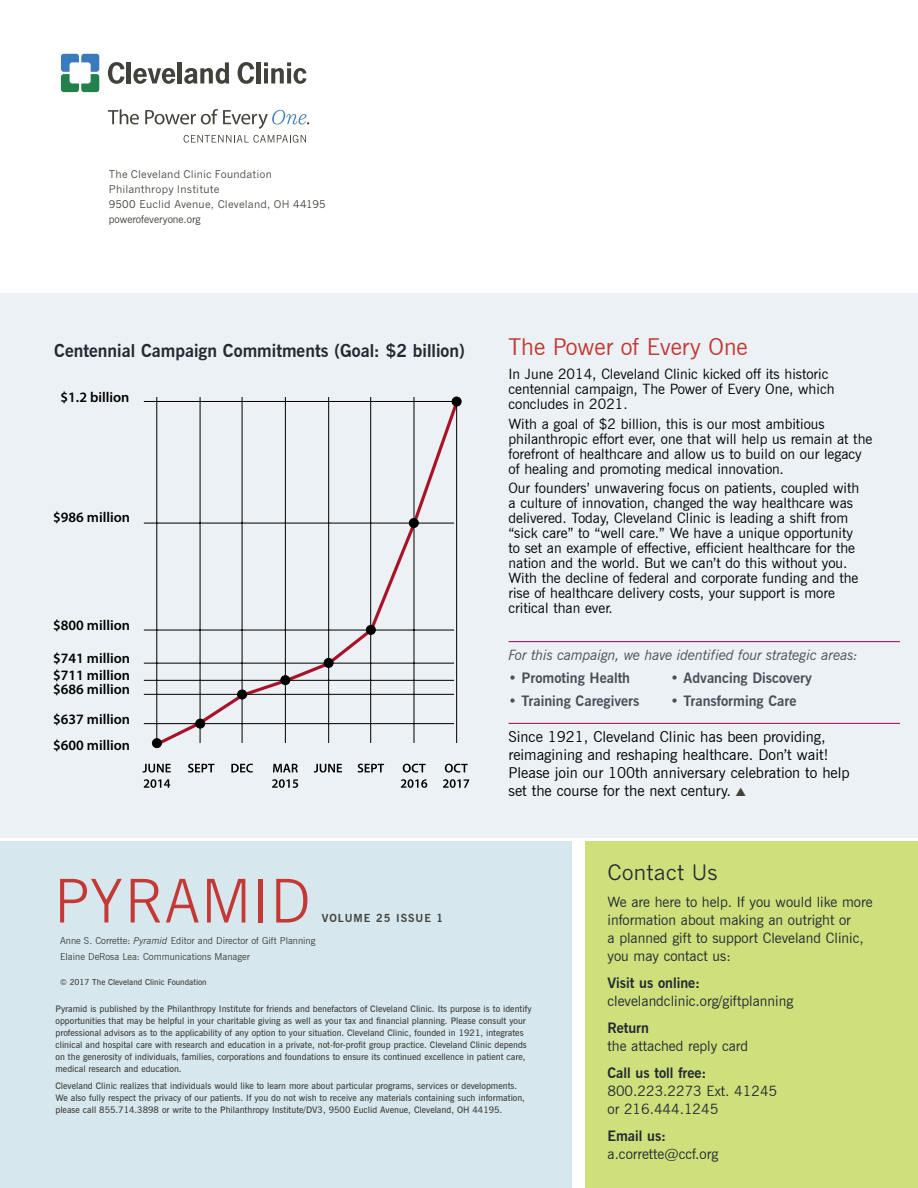
<style>
.page{position:relative;width:918px;height:1188px;background:#fff}
.page>*{position:absolute;margin:0;border:0;box-sizing:border-box;transform-origin:0 0}
.t1{font:300 60.45px "News Gothic BT";letter-spacing:.015em;color:#c43835}
.t2{font:23.25px "News Gothic BT";color:#c43835}
.t3{font:21px "News Gothic";color:#212a32}
.t4{font:700 17.55px "News Gothic BT";color:#212a32}
.t5{font:15px/18px "News Gothic BT";color:#000}
.t6{font:600 14.4px "Myriad Pro";color:#000}
.t7{font:14.25px/15px "News Gothic BT";color:#000}
.t8{font:14.25px/18px "News Gothic BT";color:#212a32}
.t9{font:700 14.25px "News Gothic BT";color:#474f58}
.t10{font:italic 14.25px "News Gothic BT";letter-spacing:-.015em;color:#474f58}
.t11{font:700 14.25px "News Gothic BT";color:#212a32}
.t12{font:700 10.95px "News Gothic BT";letter-spacing:.09em;color:#42413b}
.t13{font:10.5px/15px "News Gothic";letter-spacing:.015em;color:#42413b}
.t14{font:10.5px "News Gothic BT";color:#42413b}
.t15{font:9.6px/16.5px "News Gothic BT";color:#42413b}
.t16{font:600 9px/12px "News Gothic BT";color:#42413b}
.t17{font:600 8.25px "News Gothic BT";color:#42413b}
.s1{color:#42413b}
.s2{font-style:italic}
</style>
<div class="page">
<div style="left:0;top:294px;width:918px;height:544px;background:#ebf1f4"></div>
<div style="left:585px;top:842px;width:333px;height:346px;background:#cedf7b"></div>
<div style="left:0;top:842px;width:572px;height:346px;background:#d6e8ee"></div>
<svg style="left:184px;top:135px;width:122px;height:8px"></svg>
<svg style="left:61px;top:54px;width:38px;height:38px"></svg>
<svg style="left:108px;top:62px;width:17px;height:22px"></svg>
<hr style="left:127px;top:62px;width:4px;height:21px;background:#42413b">
<svg style="left:133px;top:68px;width:42px;height:16px"></svg>
<hr style="left:178px;top:62px;width:4px;height:21px;background:#42413b">
<svg style="left:238px;top:62px;width:16px;height:22px"></svg>
<hr style="left:257px;top:62px;width:4px;height:21px;background:#42413b">
<svg style="left:264px;top:62px;width:43px;height:22px"></svg>
<svg style="left:184px;top:62px;width:45px;height:22px"></svg>
<svg style="left:108px;top:109px;width:31px;height:15px"></svg>
<svg style="left:145px;top:109px;width:164px;height:20px"></svg>
<hr style="left:508px;top:641px;width:392px;height:1px;background:#a7005f">
<hr style="left:508px;top:723px;width:392px;height:1px;background:#a7005f">
<svg style="left:153px;top:397px;width:307px;height:352px"></svg>
<svg style="left:143px;top:764px;width:28px;height:9px"></svg>
<svg style="left:188px;top:764px;width:26px;height:9px"></svg>
<svg style="left:231px;top:764px;width:22px;height:9px"></svg>
<svg style="left:273px;top:764px;width:25px;height:8px"></svg>
<svg style="left:314px;top:764px;width:28px;height:9px"></svg>
<svg style="left:358px;top:764px;width:26px;height:9px"></svg>
<svg style="left:403px;top:764px;width:23px;height:9px"></svg>
<svg style="left:445px;top:764px;width:23px;height:9px"></svg>
<svg style="left:144px;top:779px;width:26px;height:9px"></svg>
<svg style="left:272px;top:779px;width:26px;height:9px"></svg>
<svg style="left:401px;top:779px;width:26px;height:9px"></svg>
<svg style="left:443px;top:779px;width:26px;height:9px"></svg>
<div style="left:452px;top:397px;width:9px;height:9px;background:#000;border-radius:50%"></div>
<div style="left:452px;top:397px;width:10px;height:9px;border:1px solid #000;border-radius:50%"></div>
<div style="left:409px;top:519px;width:9px;height:9px;background:#000;border-radius:50%"></div>
<div style="left:409px;top:518px;width:10px;height:10px;border:1px solid #000;border-radius:50%"></div>
<div style="left:366px;top:625px;width:9px;height:9px;background:#000;border-radius:50%"></div>
<div style="left:366px;top:625px;width:10px;height:10px;border:1px solid #000;border-radius:50%"></div>
<div style="left:324px;top:658px;width:9px;height:9px;background:#000;border-radius:50%"></div>
<div style="left:324px;top:658px;width:10px;height:10px;border:1px solid #000;border-radius:50%"></div>
<div style="left:281px;top:676px;width:9px;height:9px;background:#000;border-radius:50%"></div>
<div style="left:280px;top:675px;width:10px;height:10px;border:1px solid #000;border-radius:50%"></div>
<div style="left:238px;top:690px;width:9px;height:9px;background:#000;border-radius:50%"></div>
<div style="left:237px;top:690px;width:10px;height:9px;border:1px solid #000;border-radius:50%"></div>
<div style="left:196px;top:719px;width:9px;height:9px;background:#000;border-radius:50%"></div>
<div style="left:195px;top:719px;width:10px;height:10px;border:1px solid #000;border-radius:50%"></div>
<div style="left:152px;top:739px;width:9px;height:9px;background:#000;border-radius:50%"></div>
<div style="left:152px;top:738px;width:10px;height:10px;border:1px solid #000;border-radius:50%"></div>
<hr style="left:144px;top:401px;width:310px;height:1px;background:#000">
<hr style="left:144px;top:523px;width:310px;height:1px;background:#000">
<hr style="left:144px;top:630px;width:310px;height:1px;background:#000">
<hr style="left:144px;top:663px;width:310px;height:1px;background:#000">
<hr style="left:144px;top:680px;width:310px;height:1px;background:#000">
<hr style="left:144px;top:694px;width:310px;height:1px;background:#000">
<hr style="left:144px;top:723px;width:310px;height:1px;background:#000">
<hr style="left:156px;top:397px;width:1px;height:346px;background:#000">
<hr style="left:200px;top:397px;width:1px;height:346px;background:#000">
<hr style="left:242px;top:397px;width:1px;height:346px;background:#000">
<hr style="left:285px;top:397px;width:1px;height:346px;background:#000">
<hr style="left:328px;top:397px;width:1px;height:346px;background:#000">
<hr style="left:370px;top:397px;width:1px;height:346px;background:#000">
<hr style="left:414px;top:397px;width:1px;height:346px;background:#000">
<hr style="left:456px;top:397px;width:1px;height:346px;background:#000">
<p class="t13" style="left:109px;top:167px;width:218px">The Cleveland Clinic Foundation<br>Philanthropy Institute<br>9500 Euclid Avenue, Cleveland, OH 44195</p>
<p class="t14" style="left:109px;top:213px;width:93px">powerofeveryone.org</p>
<h3 class="t4" style="left:54px;top:340px;width:412px">Centennial Campaign Commitments (Goal: $2 billion)</h3>
<h3 class="t6" style="left:61px;top:388px;width:70px">$1.2 billion</h3>
<h3 class="t6" style="left:53px;top:508px;width:78px">$986 million</h3>
<h3 class="t6" style="left:53px;top:616px;width:78px">$800 million</h3>
<h3 class="t6" style="left:53px;top:649px;width:78px">$741 million</h3>
<h3 class="t6" style="left:53px;top:666px;width:78px">$711 million</h3>
<h3 class="t6" style="left:53px;top:680px;width:78px">$686 million</h3>
<h3 class="t6" style="left:53px;top:710px;width:78px">$637 million</h3>
<h3 class="t6" style="left:53px;top:736px;width:78px">$600 million</h3>
<h2 class="t2" style="left:508px;top:333px;width:241px">The Power of Every One</h2>
<h3 class="t7" style="left:508px;top:366px;width:328px">In June 2014, Cleveland Clinic kicked off its historic centennial campaign, The Power of Every One, which concludes in 2021.</h3>
<h3 class="t7" style="left:508px;top:416px;width:365px">With a goal of $2 billion, this is our most ambitious philanthropic effort ever, one that will help us remain at the forefront of healthcare and allow us to build on our legacy of healing and promoting medical innovation.</h3>
<p class="t7" style="left:508px;top:480px;width:352px">Our founders’ unwavering focus on patients, coupled with a culture of innovation, changed the way healthcare was delivered. Today, Cleveland Clinic is leading a shift from “sick care” to “well care.” We have a unique opportunity to set an example of effective, efficient healthcare for the nation and the world. But we can’t do this without you.<br>With the decline of federal and corporate funding and the rise of healthcare delivery costs, your support is more critical than ever.</p>
<h3 class="t10" style="left:508px;top:646px;width:351px">For this campaign, we have identified four strategic areas:</h3>
<h3 class="t9" style="left:508px;top:669px;width:123px">• Promoting Health</h3>
<h3 class="t9" style="left:670px;top:669px;width:143px">• Advancing Discovery</h3>
<h3 class="t9" style="left:508px;top:692px;width:132px">• Training Caregivers</h3>
<h3 class="t9" style="left:670px;top:692px;width:127px">• Transforming Care</h3>
<h3 class="t5" style="left:508px;top:728px;width:343px">Since 1921, Cleveland Clinic has been providing, reimagining and reshaping healthcare. Don’t wait!<br>Please join our 100th anniversary celebration to help set the course for the next century. <span class="s1">▲</span></h3>
<h1 class="t1" style="left:54px;top:865px;width:258px">PYRAMID</h1>
<p class="t12" style="left:322px;top:911px;width:123px">VOLUME 25 ISSUE 1</p>
<p class="t15" style="left:60px;top:932px;width:257px">Anne S. Corrette: <span class="s2">Pyramid</span> Editor and Director of Gift Planning<br>Elaine DeRosa Lea: Communications Manager</p>
<p class="t17" style="left:60px;top:977px;width:148px">© 2017 The Cleveland Clinic Foundation</p>
<p class="t16" style="left:56px;top:1003px;width:478px">Pyramid is published by the Philanthropy Institute for friends and benefactors of Cleveland Clinic. Its purpose is to identify opportunities that may be helpful in your charitable giving as well as your tax and financial planning. Please consult your professional advisors as to the applicability of any option to your situation. Cleveland Clinic, founded in 1921, integrates clinical and hospital care with research and education in a private, not-for-profit group practice. Cleveland Clinic depends on the generosity of individuals, families, corporations and foundations to ensure its continued excellence in patient care, medical research and education.</p>
<p class="t16" style="left:56px;top:1079px;width:471px">Cleveland Clinic realizes that individuals would like to learn more about particular programs, services or developments.<br>We also fully respect the privacy of our patients. If you do not wish to receive any materials containing such information, please call 855.714.3898 or write to the Philanthropy Institute/DV3, 9500 Euclid Avenue, Cleveland, OH 44195.</p>
<h3 class="t3" style="left:608px;top:860px;width:112px">Contact Us</h3>
<h3 class="t8" style="left:608px;top:893px;width:267px">We are here to help. If you would like more information about making an outright or<br>a planned gift to support Cleveland Clinic, you may contact us:</h3>
<h3 class="t11" style="left:608px;top:974px;width:94px">Visit us online:</h3>
<h3 class="t8" style="left:608px;top:992px;width:187px">clevelandclinic.org/giftplanning</h3>
<h3 class="t11" style="left:608px;top:1019px;width:43px">Return</h3>
<h3 class="t8" style="left:608px;top:1037px;width:142px">the attached reply card</h3>
<h3 class="t11" style="left:608px;top:1064px;width:100px">Call us toll free:</h3>
<h3 class="t8" style="left:608px;top:1082px;width:171px">800.223.2273 Ext. 41245 or 216.444.1245</h3>
<h3 class="t11" style="left:608px;top:1127px;width:60px">Email us:</h3>
<h3 class="t8" style="left:608px;top:1145px;width:112px">a.corrette@ccf.org</h3>
</div>
